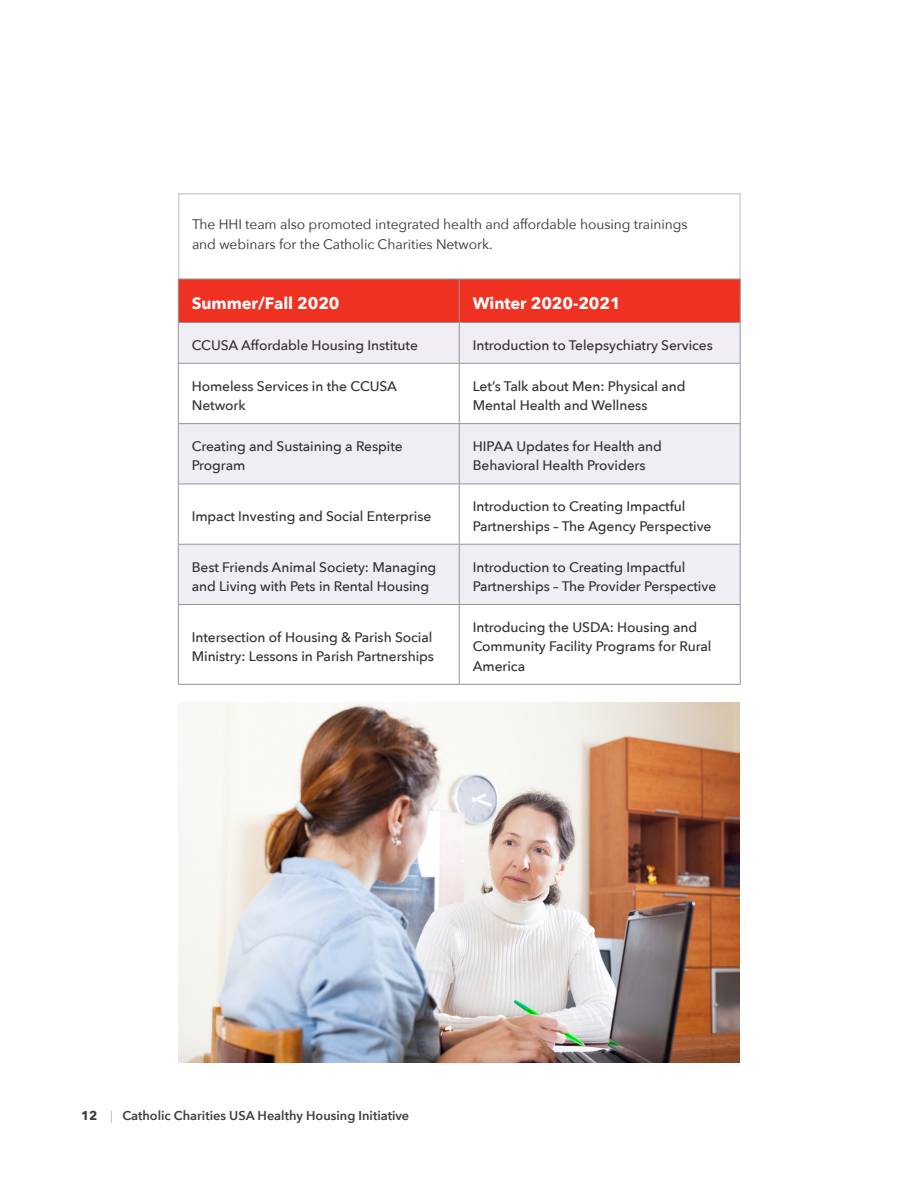
<style>
.page{position:relative;width:918px;height:1188px;background:#fff}
.page>*{position:absolute;margin:0;border:0;box-sizing:border-box;transform-origin:0 0}
.body_text{font:700 16.5px "Avenir Next";letter-spacing:-.005em;color:#fff}
.body_text-2{font:500 13.8px/19.5px "Avenir Next";letter-spacing:-.005em;color:#312f30}
.body_text-3{font:13.8px/19.5px "Avenir Next";letter-spacing:-.005em;color:#312f30}
.t1{font:600 12.75px "Avenir Next";color:#3e3e3f}
.s1{font-weight:700}
.s2{font-weight:200}
</style>
<div class="page">
<div style="left:179px;top:194px;width:561px;height:103px;background:#fff;border:1px solid #bcbdc0"></div>
<img style="left:178px;top:702px;width:562px;height:361px">
<div style="left:179px;top:280px;width:561px;height:42px;background:#ef3122"></div>
<div style="left:179px;top:323px;width:561px;height:40px;background:#f0eef4"></div>
<svg style="left:179px;top:364px;width:561px;height:320px"></svg>
<hr style="left:178px;top:279px;width:281px;height:1px;background:#939598">
<hr style="left:178px;top:279px;width:1px;height:43px;background:#939598">
<hr style="left:459px;top:279px;width:281px;height:1px;background:#939598">
<hr style="left:459px;top:279px;width:1px;height:43px;background:#939598">
<hr style="left:740px;top:279px;width:1px;height:43px;background:#939598">
<hr style="left:178px;top:322px;width:281px;height:1px;background:#939598">
<hr style="left:178px;top:323px;width:1px;height:40px;background:#939598">
<hr style="left:459px;top:322px;width:281px;height:1px;background:#939598">
<hr style="left:459px;top:323px;width:1px;height:40px;background:#939598">
<hr style="left:740px;top:323px;width:1px;height:40px;background:#939598">
<hr style="left:178px;top:363px;width:281px;height:1px;background:#939598">
<hr style="left:178px;top:364px;width:1px;height:59px;background:#939598">
<hr style="left:459px;top:363px;width:281px;height:1px;background:#939598">
<hr style="left:459px;top:364px;width:1px;height:59px;background:#939598">
<hr style="left:740px;top:364px;width:1px;height:59px;background:#939598">
<hr style="left:178px;top:423px;width:281px;height:1px;background:#939598">
<hr style="left:178px;top:424px;width:1px;height:60px;background:#939598">
<hr style="left:459px;top:423px;width:281px;height:1px;background:#939598">
<hr style="left:459px;top:424px;width:1px;height:60px;background:#939598">
<hr style="left:740px;top:424px;width:1px;height:60px;background:#939598">
<hr style="left:178px;top:484px;width:281px;height:1px;background:#939598">
<hr style="left:178px;top:484px;width:1px;height:60px;background:#939598">
<hr style="left:459px;top:484px;width:281px;height:1px;background:#939598">
<hr style="left:459px;top:484px;width:1px;height:60px;background:#939598">
<hr style="left:740px;top:484px;width:1px;height:60px;background:#939598">
<hr style="left:178px;top:544px;width:281px;height:1px;background:#939598">
<hr style="left:178px;top:544px;width:1px;height:60px;background:#939598">
<hr style="left:459px;top:544px;width:281px;height:1px;background:#939598">
<hr style="left:459px;top:544px;width:1px;height:60px;background:#939598">
<hr style="left:740px;top:544px;width:1px;height:60px;background:#939598">
<hr style="left:178px;top:604px;width:281px;height:1px;background:#939598">
<hr style="left:178px;top:605px;width:1px;height:79px;background:#939598">
<hr style="left:459px;top:604px;width:281px;height:1px;background:#939598">
<hr style="left:459px;top:605px;width:1px;height:79px;background:#939598">
<hr style="left:740px;top:605px;width:1px;height:79px;background:#939598">
<hr style="left:178px;top:684px;width:281px;height:1px;background:#939598">
<hr style="left:459px;top:684px;width:281px;height:1px;background:#939598">
<p class="body_text-3" style="left:192px;top:214px;width:497px">The HHI team also promoted integrated health and affordable housing trainings and webinars for the Catholic Charities Network.</p>
<p class="body_text" style="left:192px;top:289px;width:149px">Summer/Fall 2020</p>
<p class="body_text" style="left:473px;top:289px;width:150px">Winter 2020-2021</p>
<p class="body_text-2" style="left:192px;top:335px;width:228px">CCUSA Affordable Housing Institute</p>
<p class="body_text-2" style="left:473px;top:335px;width:242px">Introduction to Telepsychiatry Services</p>
<p class="body_text-2" style="left:192px;top:376px;width:207px">Homeless Services in the CCUSA<br>Network</p>
<p class="body_text-2" style="left:473px;top:376px;width:214px">Let’s Talk about Men: Physical and<br>Mental Health and Wellness</p>
<p class="body_text-2" style="left:192px;top:436px;width:212px">Creating and Sustaining a Respite<br>Program</p>
<p class="body_text-2" style="left:473px;top:436px;width:191px">HIPAA Updates for Health and<br>Behavioral Health Providers</p>
<p class="body_text-2" style="left:192px;top:506px;width:241px">Impact Investing and Social Enterprise</p>
<p class="body_text-2" style="left:473px;top:496px;width:240px">Introduction to Creating Impactful<br>Partnerships – The Agency Perspective</p>
<p class="body_text-2" style="left:192px;top:557px;width:246px">Best Friends Animal Society: Managing and Living with Pets in Rental Housing</p>
<p class="body_text-2" style="left:473px;top:557px;width:245px">Introduction to Creating Impactful<br>Partnerships – The Provider Perspective</p>
<p class="body_text-2" style="left:192px;top:627px;width:244px">Intersection of Housing &amp; Parish Social<br>Ministry: Lessons in Parish Partnerships</p>
<p class="body_text-2" style="left:473px;top:617px;width:240px">Introducing the USDA: Housing and<br>Community Facility Programs for Rural<br>America</p>
<p class="t1" style="left:81px;top:1104px;width:330px"><span class="s1">12</span> <span class="s2">|</span> Catholic Charities USA Healthy Housing Initiative</p>
</div>
